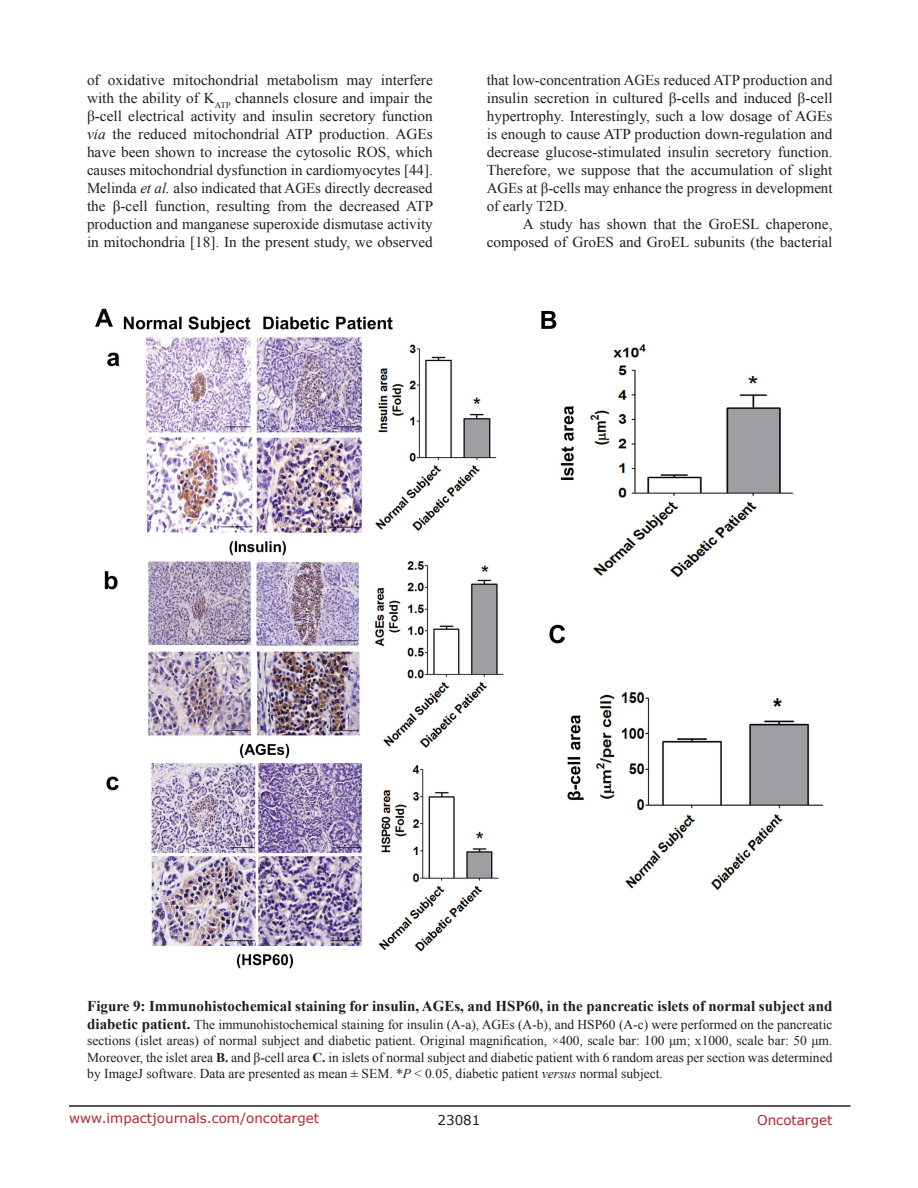
<style>
.page{position:relative;width:918px;height:1188px;background:#fff}
.page>*{position:absolute;margin:0;border:0;box-sizing:border-box;transform-origin:0 0}
.t1{font:15px/18px "Times New Roman";color:#201d20;text-align:justify}
.t2{font:700 15px "Times New Roman";color:#201d20}
.t3{font:13.5px/16.2px "Times New Roman";color:#201d20;text-align:justify}
.t4{font:13.5px "Verdana";color:#ac2830}
.t5{font:13.5px "Verdana";color:#201d20}
.s1{font-style:italic}
.s2{font-weight:700;font-size:15px}
.s3{font-weight:700}
</style>
<div class="page">
<hr style="left:69px;top:1105px;width:781px;height:2px;background:#231f20">
<img style="left:95px;top:308px;width:729px;height:661px">
<p class="t1" style="left:87px;top:71px;width:348px">of oxidative mitochondrial metabolism may interfere with the ability of K<sub>ATP</sub> channels closure and impair the β-cell electrical activity and insulin secretory function <span class="s1">via</span> the reduced mitochondrial ATP production. AGEs have been shown to increase the cytosolic ROS, which causes mitochondrial dysfunction in cardiomyocytes [44].<br>Melinda <span class="s1">et al.</span> also indicated that AGEs directly decreased the β-cell function, resulting from the decreased ATP production and manganese superoxide dismutase activity in mitochondria [18]. In the present study, we observed</p>
<p class="t1" style="left:487px;top:71px;width:347px">that low-concentration AGEs reduced ATP production and insulin secretion in cultured β-cells and induced β-cell hypertrophy. Interestingly, such a low dosage of AGEs is enough to cause ATP production down-regulation and decrease glucose-stimulated insulin secretory function.<br>Therefore, we suppose that the accumulation of slight AGEs at β-cells may enhance the progress in development of early T2D.</p>
<p class="t1" style="left:487px;top:215px;width:347px;text-align:right">A study has shown that the GroESL chaperone, composed of GroES and GroEL subunits (the bacterial</p>
<p class="t2" style="left:87px;top:996px;width:747px">Figure 9: Immunohistochemical staining for insulin, AGEs, and HSP60, in the pancreatic islets of normal subject and</p>
<p class="t3" style="left:87px;top:1016px;width:747px"><span class="s2">diabetic patient.</span> The immunohistochemical staining for insulin (A-a), AGEs (A-b), and HSP60 (A-c) were performed on the pancreatic sections (islet areas) of normal subject and diabetic patient. Original magnification, ×400, scale bar: 100 μm; x1000, scale bar: 50 μm.<br>Moreover, the islet area <span class="s3">B.</span> and β-cell area <span class="s3">C.</span> in islets of normal subject and diabetic patient with 6 random areas per section was determined by ImageJ software. Data are presented as mean ± SEM. *<span class="s1">P</span> &lt; 0.05, diabetic patient <span class="s1">versus</span> normal subject.</p>
<p class="t4" style="left:69px;top:1109px;width:252px">www.impactjournals.com/oncotarget</p>
<p class="t5" style="left:438px;top:1111px;width:44px">23081</p>
<p class="t4" style="left:757px;top:1111px;width:77px">Oncotarget</p>
</div>
